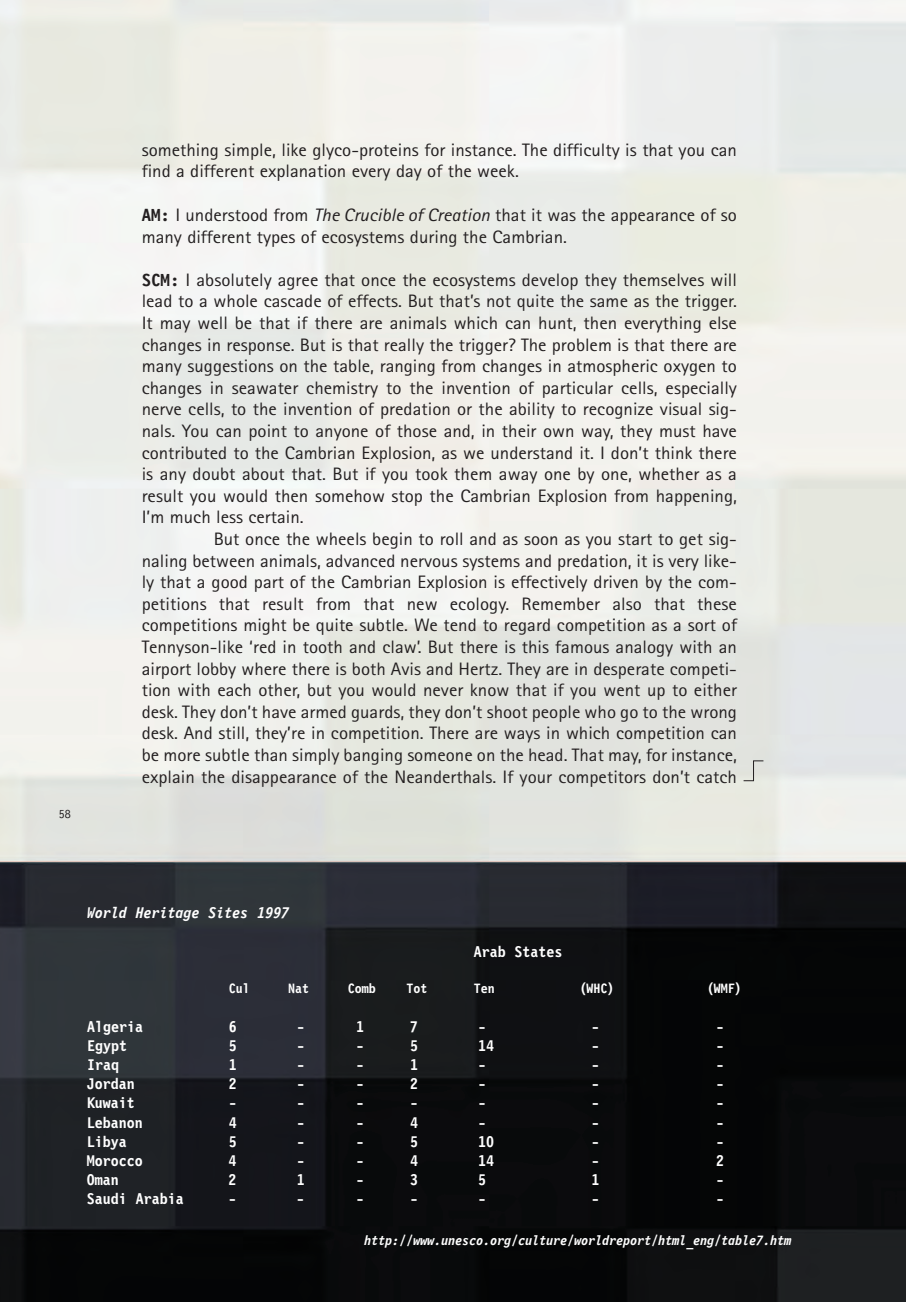
<style>
.page{position:relative;width:906px;height:1302px;background:#fff}
.page>*{position:absolute;margin:0;border:0;box-sizing:border-box;transform-origin:0 0}
.t1{font:18px/21.6px "Agfa Rotis Sans Serif";color:#231f20;scale:1.05 1}
.t2{font:700 16px "Letter Gothic 12 Pitch BT";color:#fff}
.t3{font:italic 700 16px "Letter Gothic 12 Pitch BT";color:#fff}
.t4{font:italic 700 14px "Letter Gothic 12 Pitch BT";color:#fff}
.t5{font:700 14px "Letter Gothic 12 Pitch BT";color:#fff}
.t6{font:12px "Letter Gothic 12 Pitch BT";color:#231f20}
.s1{font-family:"Letter Gothic 12 Pitch BT";font-weight:700}
.s2{font-style:italic}
</style>
<div class="page">
<img style="left:0;top:0;width:906px;height:1302px">
<svg style="left:744px;top:760px;width:20px;height:22px"></svg>
<p class="t6" style="left:59px;top:810px;width:13px">58</p>
<p class="t1" style="left:142px;top:141px;width:568px">something simple, like glyco-proteins for instance. The difficulty is that you can find a different explanation every day of the week.</p>
<p class="t1" style="left:142px;top:205px;width:568px"><span class="s1">AM:</span> I understood from <span class="s2">The Crucible of Creation</span> that it was the appearance of so many different types of ecosystems during the Cambrian.</p>
<p class="t1" style="left:142px;top:271px;width:568px"><span class="s1">SCM:</span> I absolutely agree that once the ecosystems develop they themselves will</p>
<p class="t1" style="left:142px;top:292px;width:568px">lead to a whole cascade of effects. But that’s not quite the same as the trigger.</p>
<p class="t1" style="left:142px;top:314px;width:568px">It may well be that if there are animals which can hunt, then everything else</p>
<p class="t1" style="left:142px;top:335px;width:568px">changes in response. But is that really the trigger? The problem is that there are</p>
<p class="t1" style="left:142px;top:357px;width:568px">many suggestions on the table, ranging from changes in atmospheric oxygen to</p>
<p class="t1" style="left:142px;top:379px;width:568px">changes in seawater chemistry to the invention of particular cells, especially</p>
<p class="t1" style="left:142px;top:400px;width:568px">nerve cells, to the invention of predation or the ability to recognize visual sig-</p>
<p class="t1" style="left:142px;top:422px;width:568px">nals. You can point to anyone of those and, in their own way, they must have</p>
<p class="t1" style="left:142px;top:443px;width:568px">contributed to the Cambrian Explosion, as we understand it. I don’t think there</p>
<p class="t1" style="left:142px;top:465px;width:568px">is any doubt about that. But if you took them away one by one, whether as a</p>
<p class="t1" style="left:142px;top:487px;width:568px">result you would then somehow stop the Cambrian Explosion from happening,</p>
<p class="t1" style="left:142px;top:508px;width:156px">I’m much less certain.</p>
<p class="t1" style="left:214px;top:530px;width:500px">But once the wheels begin to roll and as soon as you start to get sig-</p>
<p class="t1" style="left:142px;top:551px;width:568px">naling between animals, advanced nervous systems and predation, it is very like-</p>
<p class="t1" style="left:142px;top:573px;width:568px">ly that a good part of the Cambrian Explosion is effectively driven by the com-</p>
<p class="t1" style="left:142px;top:595px;width:568px">petitions that result from that new ecology. Remember also that these</p>
<p class="t1" style="left:142px;top:616px;width:568px">competitions might be quite subtle. We tend to regard competition as a sort of</p>
<p class="t1" style="left:142px;top:638px;width:568px">Tennyson-like ‘red in tooth and claw’. But there is this famous analogy with an</p>
<p class="t1" style="left:142px;top:659px;width:568px">airport lobby where there is both Avis and Hertz. They are in desperate competi-</p>
<p class="t1" style="left:142px;top:681px;width:568px">tion with each other, but you would never know that if you went up to either</p>
<p class="t1" style="left:142px;top:703px;width:568px">desk. They don’t have armed guards, they don’t shoot people who go to the wrong</p>
<p class="t1" style="left:142px;top:724px;width:568px">desk. And still, they’re in competition. There are ways in which competition can</p>
<p class="t1" style="left:142px;top:746px;width:568px">be more subtle than simply banging someone on the head. That may, for instance,</p>
<p class="t1" style="left:142px;top:767px;width:568px">explain the disappearance of the Neanderthals. If your competitors don’t catch</p>
<p class="t3" style="left:87px;top:907px;width:204px">World Heritage Sites 1997</p>
<p class="t2" style="left:474px;top:946px;width:90px">Arab States</p>
<p class="t5" style="left:229px;top:983px;width:22px">Cul</p>
<p class="t5" style="left:288px;top:983px;width:22px">Nat</p>
<p class="t5" style="left:348px;top:983px;width:29px">Comb</p>
<p class="t5" style="left:407px;top:983px;width:22px">Tot</p>
<p class="t5" style="left:474px;top:983px;width:22px">Ten</p>
<p class="t5" style="left:579px;top:983px;width:36px">(WHC)</p>
<p class="t5" style="left:707px;top:983px;width:36px">(WMF)</p>
<p class="t2" style="left:87px;top:1020px;width:57px">Algeria</p>
<p class="t2" style="left:229px;top:1020px;width:9px">6</p>
<p class="t2" style="left:297px;top:1020px;width:9px">-</p>
<p class="t2" style="left:356px;top:1020px;width:9px">1</p>
<p class="t2" style="left:410px;top:1020px;width:9px">7</p>
<p class="t2" style="left:478px;top:1020px;width:9px">-</p>
<p class="t2" style="left:592px;top:1020px;width:9px">-</p>
<p class="t2" style="left:716px;top:1020px;width:9px">-</p>
<p class="t2" style="left:87px;top:1039px;width:41px">Egypt</p>
<p class="t2" style="left:229px;top:1039px;width:9px">5</p>
<p class="t2" style="left:297px;top:1039px;width:9px">-</p>
<p class="t2" style="left:356px;top:1039px;width:9px">-</p>
<p class="t2" style="left:410px;top:1039px;width:9px">5</p>
<p class="t2" style="left:478px;top:1039px;width:17px">14</p>
<p class="t2" style="left:592px;top:1039px;width:9px">-</p>
<p class="t2" style="left:716px;top:1039px;width:9px">-</p>
<p class="t2" style="left:87px;top:1059px;width:33px">Iraq</p>
<p class="t2" style="left:229px;top:1059px;width:9px">1</p>
<p class="t2" style="left:297px;top:1059px;width:9px">-</p>
<p class="t2" style="left:356px;top:1059px;width:9px">-</p>
<p class="t2" style="left:410px;top:1059px;width:9px">1</p>
<p class="t2" style="left:478px;top:1059px;width:9px">-</p>
<p class="t2" style="left:592px;top:1059px;width:9px">-</p>
<p class="t2" style="left:716px;top:1059px;width:9px">-</p>
<p class="t2" style="left:87px;top:1078px;width:49px">Jordan</p>
<p class="t2" style="left:229px;top:1078px;width:9px">2</p>
<p class="t2" style="left:297px;top:1078px;width:9px">-</p>
<p class="t2" style="left:356px;top:1078px;width:9px">-</p>
<p class="t2" style="left:410px;top:1078px;width:9px">2</p>
<p class="t2" style="left:478px;top:1078px;width:9px">-</p>
<p class="t2" style="left:592px;top:1078px;width:9px">-</p>
<p class="t2" style="left:716px;top:1078px;width:9px">-</p>
<p class="t2" style="left:87px;top:1097px;width:49px">Kuwait</p>
<p class="t2" style="left:229px;top:1097px;width:9px">-</p>
<p class="t2" style="left:297px;top:1097px;width:9px">-</p>
<p class="t2" style="left:356px;top:1097px;width:9px">-</p>
<p class="t2" style="left:410px;top:1097px;width:9px">-</p>
<p class="t2" style="left:478px;top:1097px;width:9px">-</p>
<p class="t2" style="left:592px;top:1097px;width:9px">-</p>
<p class="t2" style="left:716px;top:1097px;width:9px">-</p>
<p class="t2" style="left:87px;top:1116px;width:57px">Lebanon</p>
<p class="t2" style="left:229px;top:1116px;width:9px">4</p>
<p class="t2" style="left:297px;top:1116px;width:9px">-</p>
<p class="t2" style="left:356px;top:1116px;width:9px">-</p>
<p class="t2" style="left:410px;top:1116px;width:9px">4</p>
<p class="t2" style="left:478px;top:1116px;width:9px">-</p>
<p class="t2" style="left:592px;top:1116px;width:9px">-</p>
<p class="t2" style="left:716px;top:1116px;width:9px">-</p>
<p class="t2" style="left:87px;top:1135px;width:41px">Libya</p>
<p class="t2" style="left:229px;top:1135px;width:9px">5</p>
<p class="t2" style="left:297px;top:1135px;width:9px">-</p>
<p class="t2" style="left:356px;top:1135px;width:9px">-</p>
<p class="t2" style="left:410px;top:1135px;width:9px">5</p>
<p class="t2" style="left:478px;top:1135px;width:17px">10</p>
<p class="t2" style="left:592px;top:1135px;width:9px">-</p>
<p class="t2" style="left:716px;top:1135px;width:9px">-</p>
<p class="t2" style="left:87px;top:1155px;width:57px">Morocco</p>
<p class="t2" style="left:229px;top:1155px;width:9px">4</p>
<p class="t2" style="left:297px;top:1155px;width:9px">-</p>
<p class="t2" style="left:356px;top:1155px;width:9px">-</p>
<p class="t2" style="left:410px;top:1155px;width:9px">4</p>
<p class="t2" style="left:478px;top:1155px;width:17px">14</p>
<p class="t2" style="left:591px;top:1155px;width:9px">-</p>
<p class="t2" style="left:716px;top:1155px;width:9px">2</p>
<p class="t2" style="left:87px;top:1174px;width:33px">Oman</p>
<p class="t2" style="left:229px;top:1174px;width:9px">2</p>
<p class="t2" style="left:297px;top:1174px;width:9px">1</p>
<p class="t2" style="left:356px;top:1174px;width:9px">-</p>
<p class="t2" style="left:410px;top:1174px;width:9px">3</p>
<p class="t2" style="left:478px;top:1174px;width:9px">5</p>
<p class="t2" style="left:591px;top:1174px;width:9px">1</p>
<p class="t2" style="left:716px;top:1174px;width:9px">-</p>
<p class="t2" style="left:87px;top:1193px;width:98px">Saudi Arabia</p>
<p class="t2" style="left:229px;top:1193px;width:9px">-</p>
<p class="t2" style="left:297px;top:1193px;width:9px">-</p>
<p class="t2" style="left:356px;top:1193px;width:9px">-</p>
<p class="t2" style="left:410px;top:1193px;width:9px">-</p>
<p class="t2" style="left:478px;top:1193px;width:9px">-</p>
<p class="t2" style="left:591px;top:1193px;width:9px">-</p>
<p class="t2" style="left:716px;top:1193px;width:9px">-</p>
<p class="t4" style="left:365px;top:1235px;width:428px">http://www.unesco.org/culture/worldreport/html_eng/table7.htm</p>
</div>
